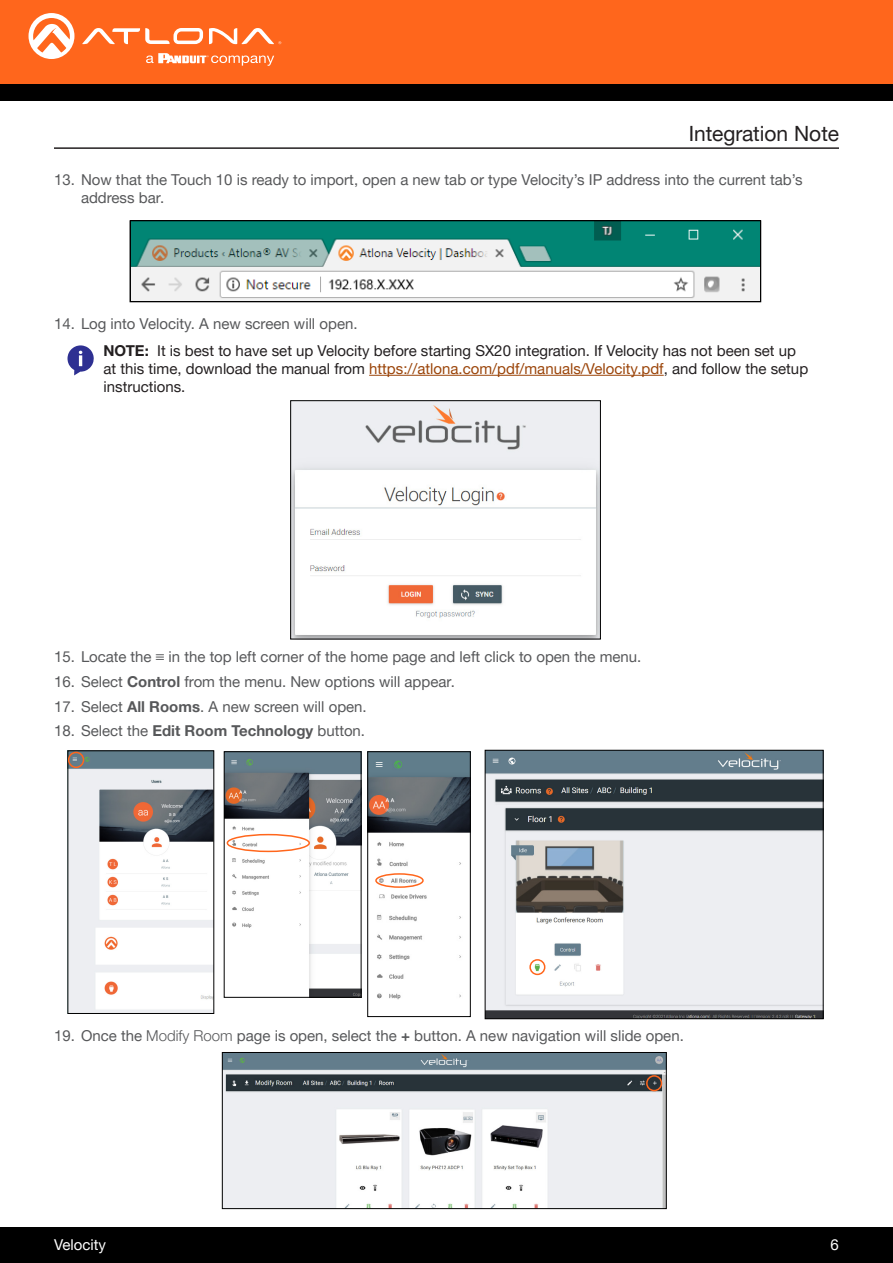
<style>
.page{position:relative;width:893px;height:1263px;background:#fff}
.page>*{position:absolute;margin:0;border:0;box-sizing:border-box;transform-origin:0 0}
.Non_TOC_Section_Head{font:21px "Helvetica Neue LTW1 G";color:#231f20}
.t1{font:15px/18px "Helvetica Neue LTW1 G";color:#57585a}
.General_Bold_Text{font:15px/18px "Helvetica Neue LTW1 G";color:#231f20}
.t2{font:15px "Helvetica Neue LTW1 G";color:#fff}
.s1{font-weight:700}
.s2{color:#9b450a}
.s3{font-family:"Times New Roman";font-weight:700}
.s4{font-weight:300}
</style>
<div class="page">
<div style="left:0;top:1227px;width:893px;height:36px;background:#000"></div>
<div style="left:0;top:0;width:893px;height:84px;background:#ff661c"></div>
<div style="left:0;top:84px;width:893px;height:16px;background:#000"></div>
<svg style="left:82px;top:28px;width:121px;height:16px"></svg>
<svg style="left:209px;top:28px;width:72px;height:16px"></svg>
<svg style="left:29px;top:13px;width:45px;height:46px"></svg>
<svg style="left:146px;top:53px;width:128px;height:13px"></svg>
<hr style="left:54px;top:147px;width:785px;height:2px;background:#231f20">
<svg style="left:68px;top:345px;width:26px;height:30px"></svg>
<hr style="left:369px;top:375px;width:295px;height:1px;background:#9b450a">
<img style="left:132px;top:222px;width:627px;height:78px">
<div style="left:130px;top:220px;width:631px;height:82px;border:1px solid #000"></div>
<img style="left:70px;top:752px;width:142px;height:260px">
<div style="left:68px;top:750px;width:146px;height:264px;border:1px solid #000"></div>
<div style="left:68px;top:752px;width:16px;height:16px;border:2px solid #ff661c;border-radius:50%"></div>
<img style="left:226px;top:753px;width:133px;height:243px">
<div style="left:224px;top:751px;width:137px;height:247px;border:1px solid #000"></div>
<img style="left:369px;top:753px;width:100px;height:246px">
<div style="left:367px;top:751px;width:104px;height:266px;border:1px solid #000"></div>
<div style="left:227px;top:834px;width:83px;height:18px;border:2px solid #ff661c;border-radius:50%"></div>
<div style="left:375px;top:873px;width:49px;height:15px;border:2px solid #ff661c;border-radius:50%"></div>
<img style="left:292px;top:402px;width:307px;height:235px">
<div style="left:290px;top:400px;width:311px;height:239px;border:1px solid #000"></div>
<img style="left:487px;top:752px;width:335px;height:265px">
<div style="left:485px;top:750px;width:339px;height:269px;border:1px solid #000"></div>
<div style="left:529px;top:959px;width:16px;height:16px;border:2px solid #ff661c;border-radius:50%"></div>
<img style="left:224px;top:1054px;width:441px;height:153px">
<div style="left:222px;top:1052px;width:445px;height:157px;border:1px solid #000"></div>
<div style="left:646px;top:1075px;width:16px;height:16px;border:2px solid #ff661c;border-radius:50%"></div>
<p class="Non_TOC_Section_Head" style="left:689px;top:120px;width:152px">Integration Note</p>
<p class="t1" style="left:81px;top:171px;width:723px;text-indent:-27px">13. Now that the Touch 10 is ready to import, open a new tab or type Velocity’s IP address into the current tab’s address bar.</p>
<p class="t1" style="left:54px;top:314px;width:305px">14. Log into Velocity. A new screen will open.</p>
<p class="General_Bold_Text" style="left:104px;top:342px;width:706px"><span class="s1">NOTE:</span> It is best to have set up Velocity before starting SX20 integration. If Velocity has not been set up at this time, download the manual from <span class="s2">https://atlona.com/pdf/manuals/Velocity.pdf</span>, and follow the setup instructions.</p>
<p class="t1" style="left:54px;top:648px;width:589px">15. Locate the <span class="s3">≡</span> in the top left corner of the home page and left click to open the menu.</p>
<p class="t1" style="left:54px;top:672px;width:402px">16. Select <span class="s1">Control</span> from the menu. New options will appear.</p>
<p class="t1" style="left:54px;top:697px;width:314px">17. Select <span class="s1">All Rooms</span>. A new screen will open.</p>
<p class="t1" style="left:54px;top:722px;width:313px">18. Select the <span class="s1">Edit Room Technology</span> button.</p>
<p class="t1" style="left:54px;top:1027px;width:631px">19. Once the <span class="s4">Modify Room</span> page is open, select the <span class="s1">+</span> button. A new navigation will slide open.</p>
<p class="t2" style="left:54px;top:1235px;width:54px">Velocity</p>
<p class="t2" style="left:831px;top:1235px;width:10px">6</p>
</div>
